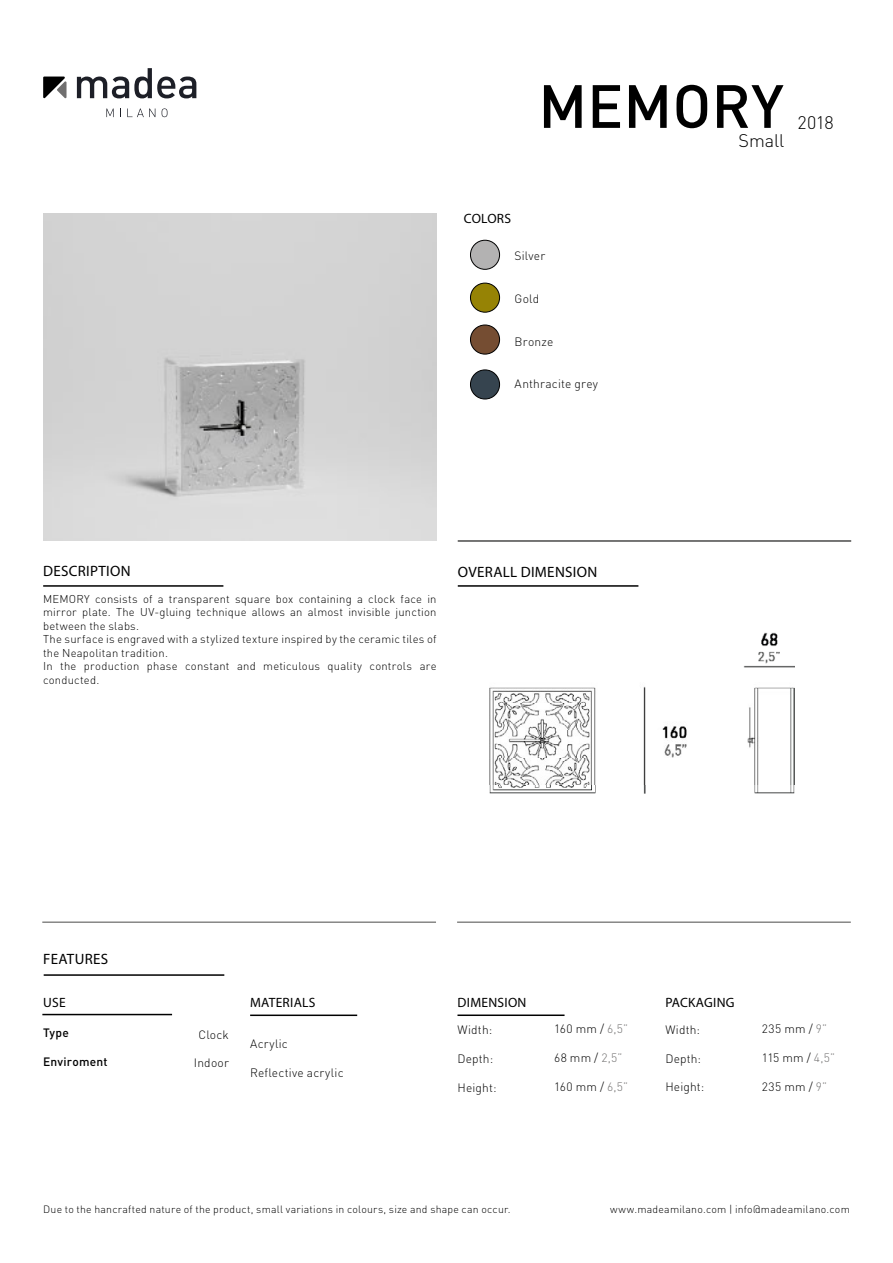
<style>
.page{position:relative;width:893px;height:1263px;background:#fff}
.page>*{position:absolute;margin:0;border:0;box-sizing:border-box;transform-origin:0 0}
.t1{font:500 60px "DIN Pro";letter-spacing:.005em;color:#000}
.t2{font:300 18px "DIN Pro";letter-spacing:-.005em;color:#000}
.t3{font:15px "Myriad Pro";letter-spacing:.02em;color:#000}
.t4{font:13.5px "Myriad Pro";letter-spacing:.02em;color:#000}
.t5{font:300 12px "DIN Pro";letter-spacing:.015em;color:#000}
.t6{font:500 12px "DIN Pro";letter-spacing:.015em;color:#000}
.t7{font:300 11.25px/13.5px "DIN Pro";letter-spacing:.02em;color:#000}
.t8{font:300 10.5px "DIN Pro";letter-spacing:.02em;color:#000}
.s1{color:#706f6f}
</style>
<div class="page">
<img style="left:43px;top:214px;width:394px;height:326px">
<svg style="left:77px;top:68px;width:119px;height:30px"></svg>
<svg style="left:106px;top:109px;width:8px;height:8px"></svg>
<svg style="left:127px;top:109px;width:28px;height:8px"></svg>
<svg style="left:162px;top:108px;width:5px;height:9px"></svg>
<svg style="left:43px;top:77px;width:24px;height:22px"></svg>
<img style="left:489px;top:632px;width:305px;height:162px">
<hr style="left:458px;top:541px;width:393px;height:1px;background:#4a4a49">
<div style="left:470px;top:283px;width:30px;height:29px;background:#968305;border-radius:50%"></div>
<div style="left:470px;top:283px;width:30px;height:29px;border:1px solid #000;border-radius:50%"></div>
<div style="left:470px;top:240px;width:30px;height:29px;background:#b3b2b2;border-radius:50%"></div>
<div style="left:470px;top:240px;width:30px;height:29px;border:1px solid #000;border-radius:50%"></div>
<div style="left:470px;top:325px;width:30px;height:29px;background:#754d32;border-radius:50%"></div>
<div style="left:470px;top:325px;width:30px;height:29px;border:1px solid #000;border-radius:50%"></div>
<div style="left:470px;top:370px;width:30px;height:29px;background:#36444f;border-radius:50%"></div>
<div style="left:470px;top:370px;width:30px;height:29px;border:1px solid #000;border-radius:50%"></div>
<hr style="left:43px;top:585px;width:180px;height:2px;background:#000">
<hr style="left:457px;top:922px;width:394px;height:1px;background:#4a4a49">
<hr style="left:42px;top:922px;width:394px;height:1px;background:#4a4a49">
<hr style="left:457px;top:1014px;width:108px;height:2px;background:#000">
<hr style="left:250px;top:1014px;width:107px;height:2px;background:#000">
<hr style="left:44px;top:974px;width:180px;height:2px;background:#000">
<hr style="left:42px;top:1014px;width:130px;height:1px;background:#000">
<hr style="left:458px;top:585px;width:180px;height:2px;background:#000">
<h1 class="t1" style="left:538px;top:58px;width:247px">MEMORY</h1>
<h2 class="t2" style="left:738px;top:126px;width:47px">Small</h2>
<h2 class="t2" style="left:798px;top:109px;width:38px">2018</h2>
<p class="t4" style="left:464px;top:210px;width:49px">COLORS</p>
<p class="t5" style="left:515px;top:246px;width:32px">Silver</p>
<p class="t5" style="left:515px;top:289px;width:26px">Gold</p>
<p class="t5" style="left:515px;top:332px;width:40px">Bronze</p>
<p class="t5" style="left:515px;top:375px;width:85px">Anthracite grey</p>
<h3 class="t3" style="left:43px;top:562px;width:89px">DESCRIPTION</h3>
<p class="t7" style="left:43px;top:591px;width:395px">MEMORY consists of a transparent square box containing a clock face in mirror plate. The UV-gluing technique allows an almost invisible junction between the slabs.<br>The surface is engraved with a stylized texture inspired by the ceramic tiles of the Neapolitan tradition.<br>In the production phase constant and meticulous quality controls are conducted.</p>
<h3 class="t3" style="left:458px;top:563px;width:141px">OVERALL DIMENSION</h3>
<h3 class="t3" style="left:43px;top:950px;width:66px">FEATURES</h3>
<p class="t4" style="left:43px;top:994px;width:24px">USE</p>
<p class="t6" style="left:43px;top:1023px;width:27px">Type</p>
<p class="t6" style="left:43px;top:1052px;width:66px">Enviroment</p>
<p class="t5" style="left:198px;top:1025px;width:32px">Clock</p>
<p class="t5" style="left:194px;top:1054px;width:37px">Indoor</p>
<p class="t4" style="left:250px;top:994px;width:67px">MATERIALS</p>
<p class="t5" style="left:250px;top:1035px;width:39px">Acrylic</p>
<p class="t5" style="left:250px;top:1064px;width:95px">Reflective acrylic</p>
<p class="t4" style="left:458px;top:994px;width:70px">DIMENSION</p>
<p class="t5" style="left:457px;top:1020px;width:36px">Width:</p>
<p class="t5" style="left:457px;top:1049px;width:37px">Depth:</p>
<p class="t5" style="left:457px;top:1078px;width:41px">Height:</p>
<p class="t5" style="left:554px;top:1019px;width:76px">160 mm / <span class="s1">6,5”</span></p>
<p class="t5" style="left:554px;top:1048px;width:70px">68 mm / <span class="s1">2,5”</span></p>
<p class="t5" style="left:554px;top:1077px;width:76px">160 mm / <span class="s1">6,5”</span></p>
<p class="t4" style="left:665px;top:994px;width:71px">PACKAGING</p>
<p class="t5" style="left:665px;top:1020px;width:36px">Width:</p>
<p class="t5" style="left:665px;top:1049px;width:37px">Depth:</p>
<p class="t5" style="left:665px;top:1078px;width:41px">Height:</p>
<p class="t5" style="left:762px;top:1019px;width:67px">235 mm / <span class="s1">9”</span></p>
<p class="t5" style="left:762px;top:1048px;width:75px">115 mm / <span class="s1">4,5”</span></p>
<p class="t5" style="left:762px;top:1077px;width:67px">235 mm / <span class="s1">9”</span></p>
<p class="t8" style="left:43px;top:1201px;width:469px">Due to the hancrafted nature of the product, small variations in colours, size and shape can occur.</p>
<p class="t8" style="left:610px;top:1201px;width:241px">www.madeamilano.com | info@madeamilano.com</p>
</div>
